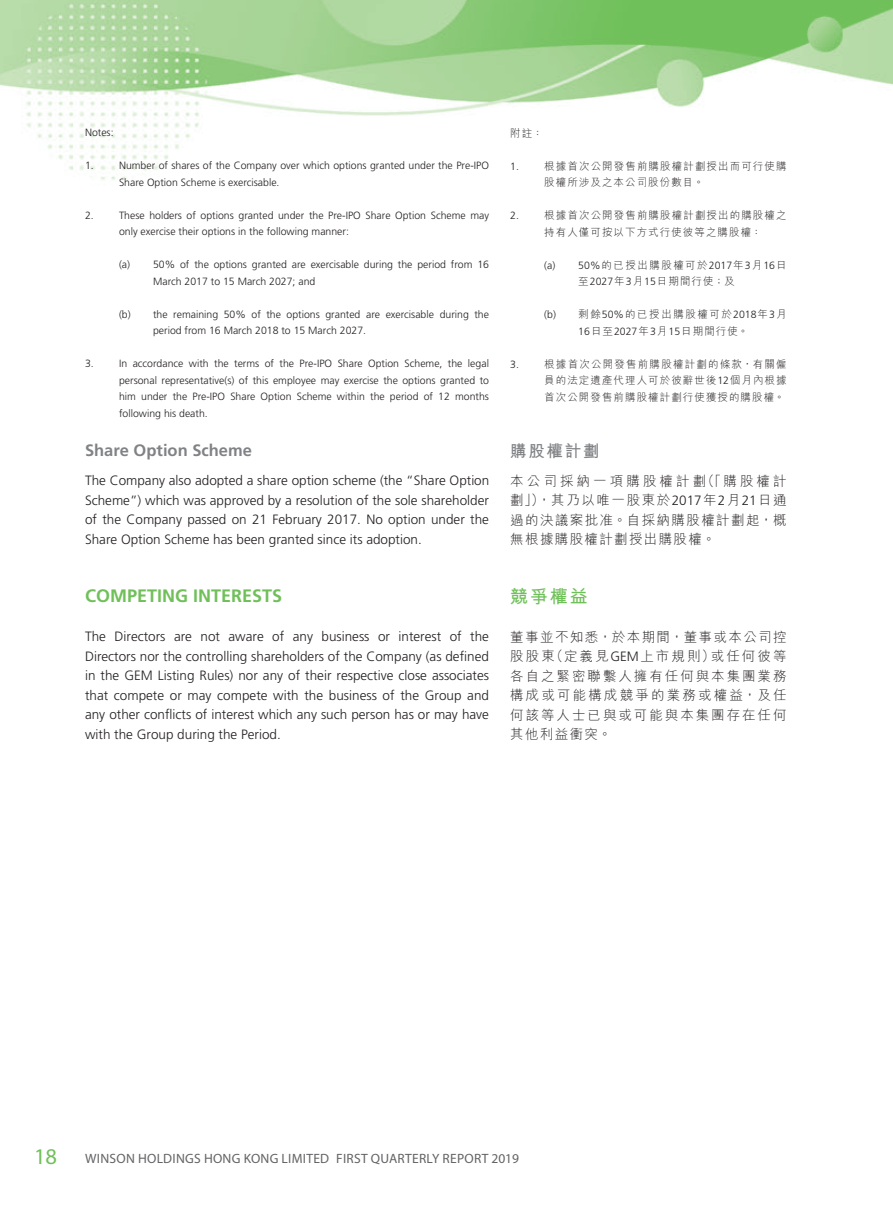
<style>
.page{position:relative;width:893px;height:1212px;background:#fff}
.page>*{position:absolute;margin:0;border:0;box-sizing:border-box;transform-origin:0 0}
.t1{font:700 18px "Frutiger LT Std";color:#70c05a}
.t2{font:700 18px "M Hei HK";color:#70c05a}
.t3{font:700 16.5px "Frutiger LT Std";color:#808285}
.t4{font:700 16.5px "M Hei HK";letter-spacing:.1em;color:#808285}
.t5{font:300 13.5px/19.5px "Frutiger LT Std";color:#231f20;text-align:justify}
.t6{font:300 13.5px/19.5px "M Hei HK";letter-spacing:.145em;color:#231f20;text-align:justify}
.t7{font:13.5px "Myriad Pro";letter-spacing:.02em;color:#636366}
.t8{font:300 10.5px/16.5px "Frutiger LT Std";color:#231f20}
.t9{font:300 10.5px/16.5px "M Hei HK";letter-spacing:.1em;color:#231f20}
.t10{font:300 10.5px/16.5px "M Hei HK";letter-spacing:.145em;color:#231f20;text-align:center}
.s1{font-family:"M Hei HK"}
.s2{font-family:"Frutiger LT Std"}
.s3{font-size:22.5px;color:#70c05a}
</style>
<div class="page">
<img style="left:0;top:0;width:893px;height:180px">
<p class="t8" style="left:85px;top:125px;width:30px">Notes:</p>
<p class="t8" style="left:85px;top:158px;width:10px">1.</p>
<p class="t8" style="left:119px;top:158px;width:371px">Number of shares of the Company over which options granted under the Pre-IPO<br>Share Option Scheme is exercisable.</p>
<p class="t8" style="left:85px;top:207px;width:10px">2.</p>
<p class="t8" style="left:119px;top:207px;width:371px">These holders of options granted under the Pre-IPO Share Option Scheme may only exercise their options in the following manner:</p>
<p class="t8" style="left:153px;top:257px;width:337px;text-indent:-34px">(a) 50% of the options granted are exercisable during the period from 16<br>March 2017 to 15 March 2027; and</p>
<p class="t8" style="left:153px;top:306px;width:337px;text-indent:-34px">(b) the remaining 50% of the options granted are exercisable during the period from 16 March 2018 to 15 March 2027.</p>
<p class="t8" style="left:85px;top:356px;width:10px">3.</p>
<p class="t8" style="left:119px;top:356px;width:371px;text-align:justify">In accordance with the terms of the Pre-IPO Share Option Scheme, the legal personal representative(s) of this employee may exercise the options granted to him under the Pre-IPO Share Option Scheme within the period of 12 months following his death.</p>
<h2 class="t3" style="left:85px;top:440px;width:168px">Share Option Scheme</h2>
<p class="t5" style="left:85px;top:471px;width:406px">The Company also adopted a share option scheme (the “Share Option Scheme”) which was approved by a resolution of the sole shareholder of the Company passed on 21 February 2017. No option under the Share Option Scheme has been granted since its adoption.</p>
<h1 class="t1" style="left:85px;top:585px;width:199px">COMPETING INTERESTS</h1>
<p class="t5" style="left:85px;top:627px;width:405px">The Directors are not aware of any business or interest of the Directors nor the controlling shareholders of the Company (as defined in the GEM Listing Rules) nor any of their respective close associates that compete or may compete with the business of the Group and any other conflicts of interest which any such person has or may have with the Group during the Period.</p>
<p class="t9" style="left:510px;top:125px;width:34px">附註：</p>
<p class="t8" style="left:510px;top:158px;width:10px">1.</p>
<p class="t9" style="left:544px;top:158px;width:244px">根據首次公開發售前購股權計劃授出而可行使購股權所涉及之本公司股份數目。</p>
<p class="t8" style="left:510px;top:208px;width:10px">2.</p>
<p class="t9" style="left:544px;top:207px;width:244px">根據首次公開發售前購股權計劃授出的購股權之持有人僅可按以下方式行使彼等之購股權：</p>
<p class="t8" style="left:544px;top:257px;width:244px">(a) 50%<span class="s1">的已授出購股權可於</span>2017<span class="s1">年</span>3<span class="s1">月</span>16<span class="s1">日</span></p>
<p class="t9" style="left:578px;top:273px;width:158px">至<span class="s2">2027</span>年<span class="s2">3</span>月<span class="s2">15</span>日期間行使；及</p>
<p class="t10" style="left:544px;top:306px;width:244px"><span class="s2">(b)</span> 剩餘<span class="s2">50%</span>的已授出購股權可於<span class="s2">2018</span>年<span class="s2">3</span>月<br><span class="s2">16</span>日至<span class="s2">2027</span>年<span class="s2">3</span>月<span class="s2">15</span>日期間行使。</p>
<p class="t8" style="left:510px;top:356px;width:10px">3.</p>
<p class="t9" style="left:544px;top:356px;width:244px;text-align:justify">根據首次公開發售前購股權計劃的條款，有關僱員的法定遺產代理人可於彼辭世後<span class="s2">12</span>個月內根據首次公開發售前購股權計劃行使獲授的購股權。</p>
<h2 class="t4" style="left:510px;top:438px;width:91px">購股權計劃</h2>
<p class="t6" style="left:510px;top:471px;width:278px">本公司採納一項購股權計劃（「購股權計劃」），其乃以唯一股東於<span class="s2">2017</span>年<span class="s2">2</span>月<span class="s2">21</span>日通過的決議案批准。自採納購股權計劃起，概無根據購股權計劃授出購股權。</p>
<h1 class="t2" style="left:510px;top:583px;width:79px">競爭權益</h1>
<p class="t6" style="left:510px;top:627px;width:278px">董事並不知悉，於本期間，董事或本公司控股股東（定義見<span class="s2">GEM</span>上市規則）或任何彼等各自之緊密聯繫人擁有任何與本集團業務構成或可能構成競爭的業務或權益，及任何該等人士已與或可能與本集團存在任何其他利益衝突。</p>
<p class="t7" style="left:34px;top:1150px;width:487px"><span class="s3">18</span> WINSON HOLDINGS HONG KONG LIMITED FIRST QUARTERLY REPORT 2019</p>
</div>
